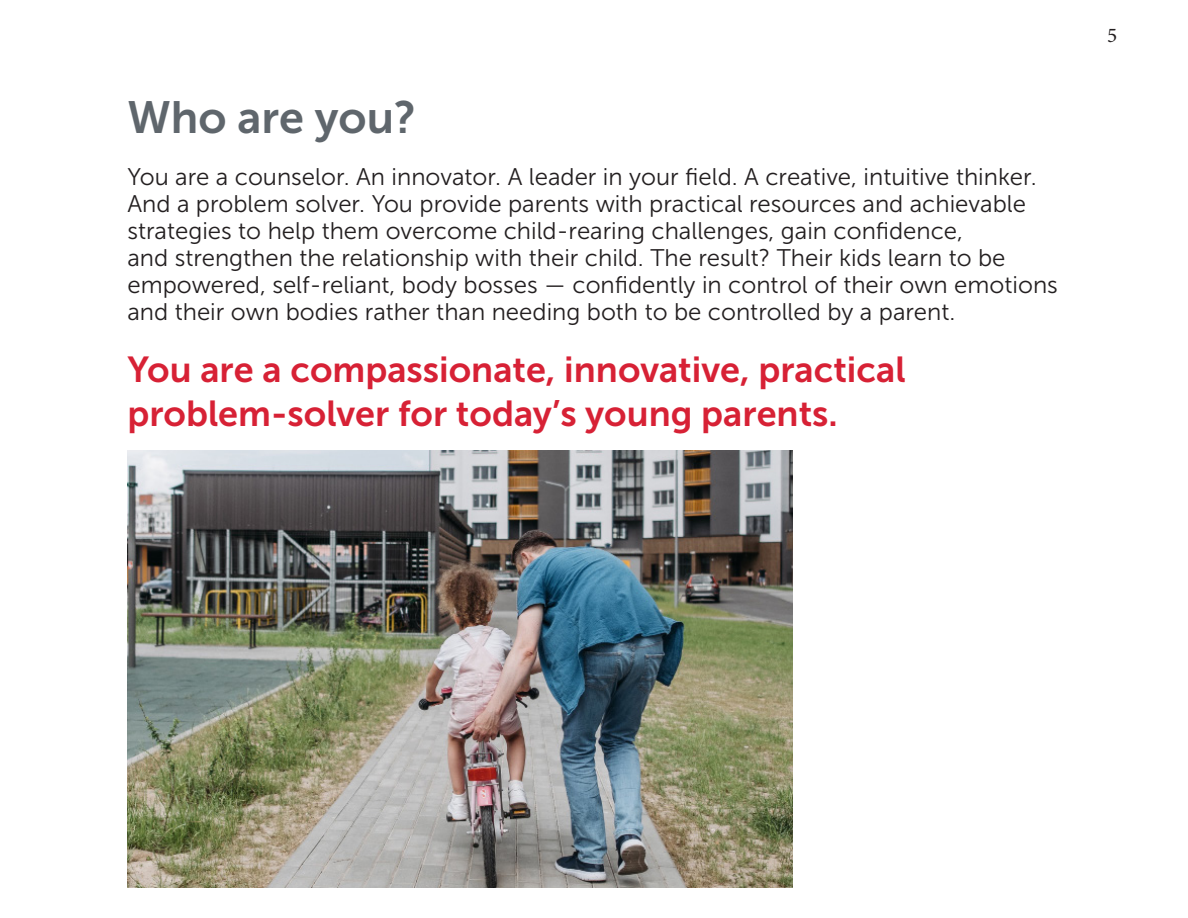
<style>
.page{position:relative;width:1188px;height:918px;background:#fff}
.page>*{position:absolute;margin:0;border:0;box-sizing:border-box;transform-origin:0 0}
.t1{font:45px "Museo Sans 700";color:#5f666c}
.t2{font:36px "Museo Sans 700";color:#d72135}
.t3{font:24px/27px "Museo Sans 300";color:#231f20}
.t4{font:21px "Minion Pro";color:#231f20}
</style>
<div class="page">
<img style="left:127px;top:450px;width:666px;height:438px">
<p class="t1" style="left:127px;top:92px;width:290px">Who are you?</p>
<p class="t3" style="left:127px;top:163px;width:911px">You are a counselor. An innovator. A leader in your field. A creative, intuitive thinker.</p>
<p class="t3" style="left:127px;top:190px;width:900px">And a problem solver. You provide parents with practical resources and achievable</p>
<p class="t3" style="left:127px;top:217px;width:837px">strategies to help them overcome child-rearing challenges, gain confidence,</p>
<p class="t3" style="left:127px;top:244px;width:880px">and strengthen the relationship with their child. The result? Their kids learn to be</p>
<p class="t3" style="left:127px;top:271px;width:932px">empowered, self-reliant, body bosses — confidently in control of their own emotions and their own bodies rather than needing both to be controlled by a parent.</p>
<p class="t2" style="left:127px;top:350px;width:780px">You are a compassionate, innovative, practical</p>
<p class="t2" style="left:127px;top:393px;width:712px">problem-solver for today’s young parents.</p>
<p class="t4" style="left:1107px;top:21px;width:12px">5</p>
</div>
